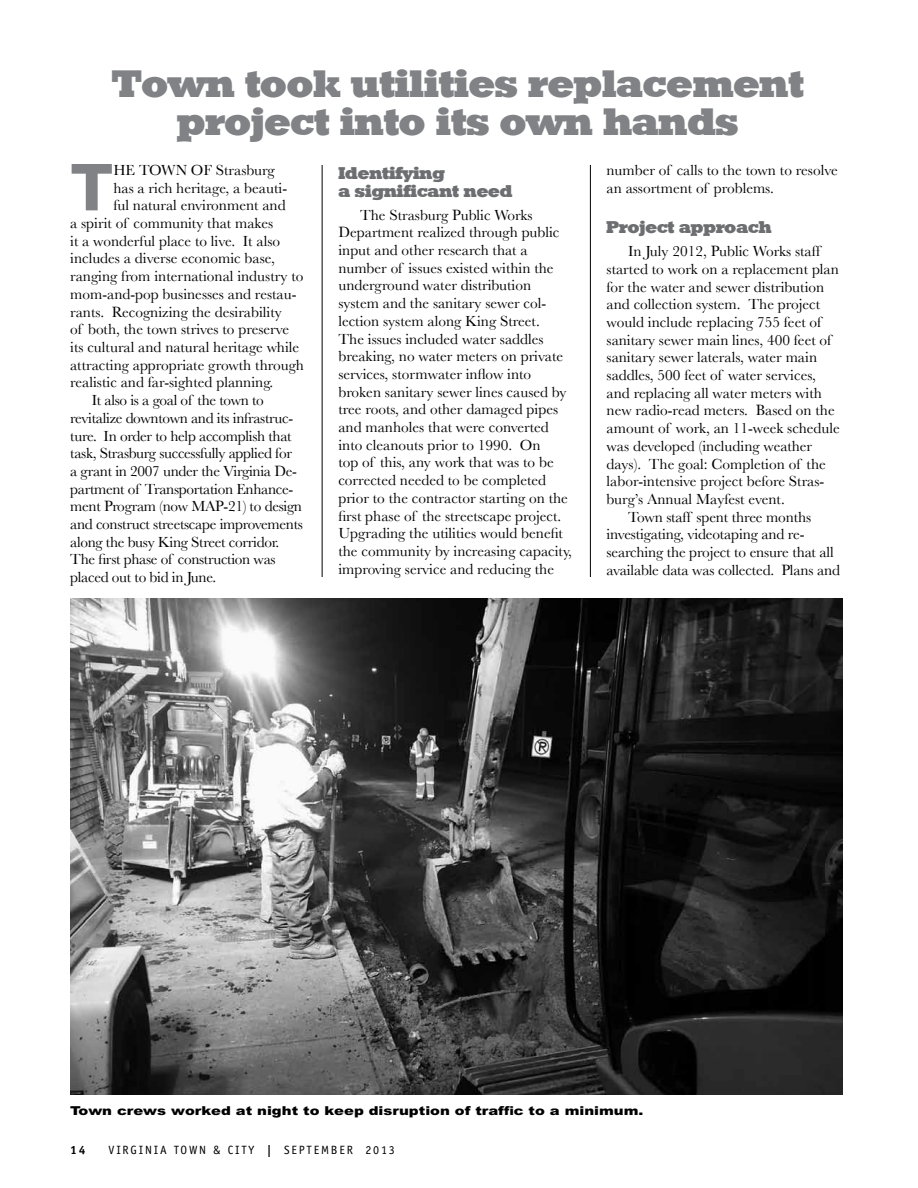
<style>
.page{position:relative;width:918px;height:1188px;background:#fff}
.page>*{position:absolute;margin:0;border:0;box-sizing:border-box;transform-origin:0 0}
.t1{font:800 64.8px "Arial";color:#808285}
.t2{font:37.05px/37.5px "Roland";color:#808285;text-align:center}
.t3{font:16.5px/17.2px "Roland";color:#6d6e71}
.t4{font:15.3px/17.7px "Baskerville";color:#000}
.t5{font:15.3px "Baskerville";letter-spacing:-.02em;color:#000}
.t6{font:900 12.3px "Arial";color:#000;scale:1.2 1}
.t7{font:12px "Officina Sans";letter-spacing:.15em;color:#000}
.t8{font:700 12px "Officina Sans";color:#000}
.s1{font-weight:700}
</style>
<div class="page">
<hr style="left:322px;top:70px;width:1px;height:1048px;background:#000">
<hr style="left:590px;top:70px;width:1px;height:1048px;background:#000">
<div style="left:273px;top:577px;width:365px;height:541px;background:#fff"></div>
<img style="left:70px;top:598px;width:772px;height:496px">
<h2 class="t2" style="left:112px;top:66px;width:693px">Town took utilities replacement project into its own hands</h2>
<h1 class="t1" style="left:70px;top:149px;width:45px">T</h1>
<p class="t4" style="left:113px;top:161px;width:50px">he Town</p>
<p class="t4" style="left:191px;top:161px;width:85px">of Strasburg</p>
<p class="t4" style="left:113px;top:179px;width:175px">has a rich heritage, a beauti-</p>
<p class="t4" style="left:113px;top:196px;width:174px">ful natural environment and</p>
<p class="t4" style="left:70px;top:214px;width:205px">a spirit of community that makes</p>
<p class="t4" style="left:70px;top:232px;width:211px">it a wonderful place to live. It also</p>
<p class="t4" style="left:70px;top:250px;width:206px">includes a diverse economic base,</p>
<p class="t4" style="left:70px;top:267px;width:235px">ranging from international industry to</p>
<p class="t4" style="left:70px;top:285px;width:228px">mom-and-pop businesses and restau-</p>
<p class="t4" style="left:70px;top:303px;width:213px">rants. Recognizing the desirability</p>
<p class="t4" style="left:70px;top:320px;width:221px">of both, the town strives to preserve</p>
<p class="t4" style="left:70px;top:338px;width:231px">its cultural and natural heritage while</p>
<p class="t4" style="left:70px;top:356px;width:235px">attracting appropriate growth through</p>
<p class="t4" style="left:70px;top:373px;width:205px">realistic and far-sighted planning.</p>
<p class="t5" style="left:92px;top:391px;width:174px">It also is a goal of the town to</p>
<p class="t5" style="left:70px;top:409px;width:224px">revitalize downtown and its infrastruc-</p>
<p class="t5" style="left:70px;top:427px;width:223px">ture. In order to help accomplish that</p>
<p class="t5" style="left:70px;top:444px;width:223px">task, Strasburg successfully applied for</p>
<p class="t5" style="left:70px;top:462px;width:228px">a grant in 2007 under the Virginia De-</p>
<p class="t5" style="left:70px;top:480px;width:225px">partment of Transportation Enhance-</p>
<p class="t5" style="left:70px;top:497px;width:233px">ment Program (now MAP-21) to design</p>
<p class="t5" style="left:70px;top:515px;width:234px">and construct streetscape improvements</p>
<p class="t5" style="left:70px;top:533px;width:211px">along the busy King Street corridor.</p>
<p class="t5" style="left:70px;top:550px;width:207px">The first phase of construction was</p>
<p class="t5" style="left:70px;top:568px;width:147px">placed out to bid in June.</p>
<p class="t3" style="left:338px;top:165px;width:175px">Identifying<br>a significant need</p>
<p class="t4" style="left:338px;top:206px;width:235px;text-indent:22px">The Strasburg Public Works Department realized through public input and other research that a number of issues existed within the underground water distribution system and the sanitary sewer col&shy;lection system along King Street.<br>The issues included water saddles breaking, no water meters on private services, stormwater inflow into broken sanitary sewer lines caused by tree roots, and other damaged pipes and manholes that were converted into cleanouts prior to 1990. On<br>top of this, any work that was to be corrected needed to be completed prior to the contractor starting on the first phase of the streetscape project.<br>Upgrading the utilities would benefit the community by increasing capacity, improving service and reducing the</p>
<p class="t4" style="left:607px;top:161px;width:233px">number of calls to the town to resolve an assortment of problems.</p>
<p class="t3" style="left:607px;top:219px;width:166px">Project approach</p>
<p class="t4" style="left:628px;top:242px;width:194px">In July 2012, Public Works staff</p>
<p class="t4" style="left:607px;top:260px;width:234px">started to work on a replacement plan</p>
<p class="t4" style="left:607px;top:278px;width:219px">for the water and sewer distribution</p>
<p class="t4" style="left:607px;top:295px;width:215px">and collection system. The project</p>
<p class="t4" style="left:607px;top:313px;width:216px">would include replacing 755 feet of</p>
<p class="t4" style="left:607px;top:331px;width:226px">sanitary sewer main lines, 400 feet of</p>
<p class="t4" style="left:607px;top:348px;width:212px">sanitary sewer laterals, water main</p>
<p class="t4" style="left:607px;top:366px;width:211px">saddles, 500 feet of water services,</p>
<p class="t4" style="left:607px;top:384px;width:217px">and replacing all water meters with</p>
<p class="t4" style="left:607px;top:401px;width:230px">new radio-read meters. Based on the</p>
<p class="t4" style="left:607px;top:419px;width:235px">amount of work, an 11-week schedule</p>
<p class="t4" style="left:607px;top:437px;width:207px">was developed (including weather</p>
<p class="t4" style="left:607px;top:455px;width:221px">days). The goal: Completion of the</p>
<p class="t4" style="left:607px;top:472px;width:219px">labor-intensive project before Stras-</p>
<p class="t4" style="left:607px;top:490px;width:180px">burg’s Annual Mayfest event.</p>
<p class="t4" style="left:628px;top:508px;width:184px">Town staff spent three months</p>
<p class="t4" style="left:607px;top:525px;width:200px">investigating, videotaping and re-</p>
<p class="t4" style="left:607px;top:543px;width:229px">searching the project to ensure that all</p>
<p class="t4" style="left:607px;top:561px;width:235px">available data was collected. Plans and</p>
<p class="t6" style="left:70px;top:1103px;width:479px">Town crews worked at night to keep disruption of traffic to a minimum.</p>
<p class="t8" style="left:70px;top:1142px;width:17px">14</p>
<p class="t7" style="left:109px;top:1143px;width:31px">VIRGINIA</p>
<p class="t7" style="left:174px;top:1143px;width:9px">TOWN</p>
<p class="t7" style="left:213px;top:1143px;width:183px">&amp; CITY <span class="s1">|</span> SE PTEM BE R 2013</p>
</div>
